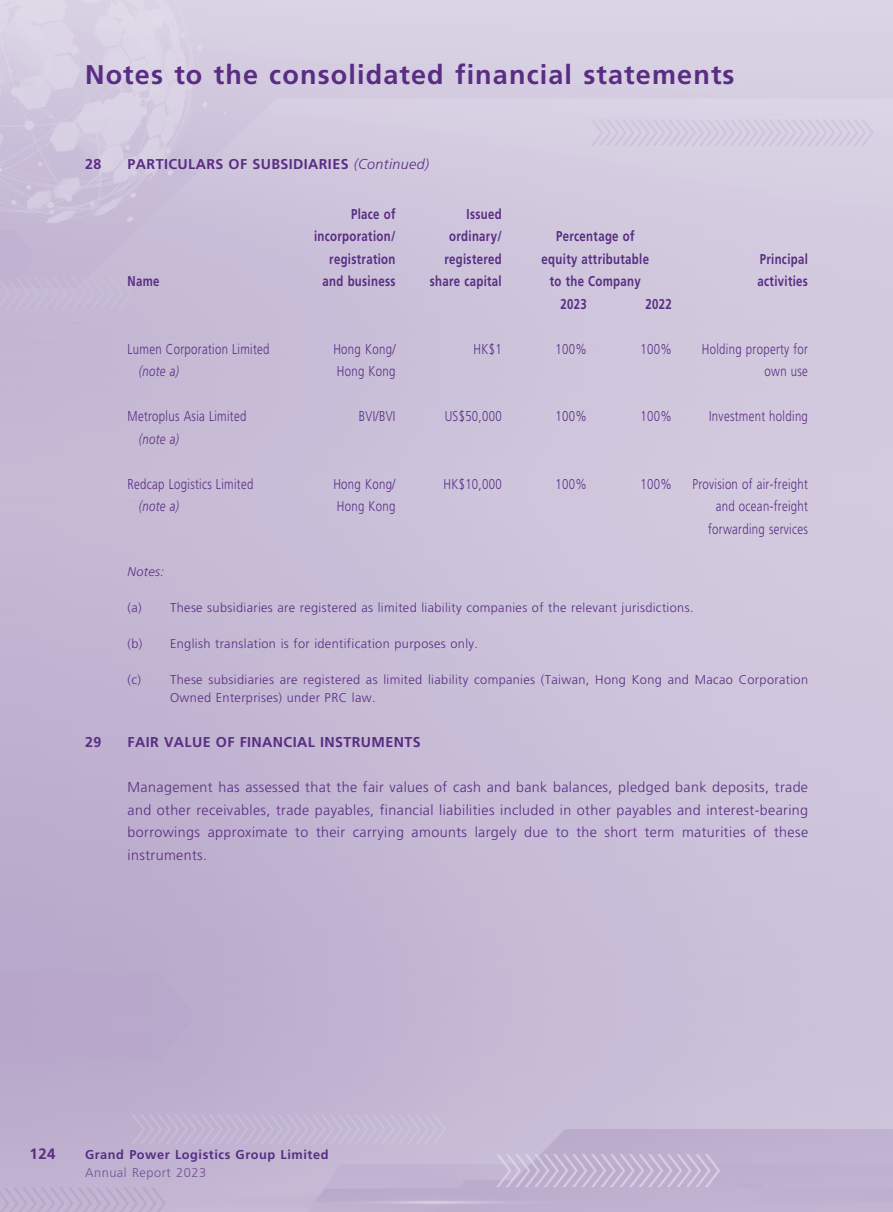
<style>
.page{position:relative;width:893px;height:1212px;background:#fff}
.page>*{position:absolute;margin:0;border:0;box-sizing:border-box;transform-origin:0 0}
.t1{font:700 27px "Frutiger LT Std";letter-spacing:.04em;color:#592d83}
.t2{font:700 15px "Frutiger LT Std";color:#592d83}
.t3{font:300 14.25px/22.5px "Frutiger LT Std";letter-spacing:.03em;color:#592d83;text-align:justify}
.t4{font:300 14.25px/22.5px "Frutiger LT Std";letter-spacing:.03em;color:#592d83;scale:.8 1}
.t5{font:700 14.25px/22.5px "Frutiger LT Std";letter-spacing:.03em;color:#592d83;text-align:right;scale:.8 1}
.t6{font:700 14.25px "Frutiger LT Std";letter-spacing:.03em;color:#592d83}
.t7{font:italic 300 14.25px "Frutiger LT Std";letter-spacing:.03em;color:#592d83;scale:.8 1}
.t8{font:300 12.75px/18px "Frutiger LT Std";letter-spacing:.03em;color:#592d83}
.t9{font:700 12.75px "Frutiger LT Std";letter-spacing:.04em;color:#592d83}
.t10{font:300 12.75px "Frutiger LT Std";letter-spacing:.04em;color:#724f94}
.t11{font:italic 300 12.75px "Frutiger LT Std";letter-spacing:.03em;color:#592d83}
.s1{font-weight:300;font-style:italic}
</style>
<div class="page">
<h1 class="t1" style="left:85px;top:59px;width:651px">Notes to the consolidated financial statements</h1>
<p class="t6" style="left:85px;top:156px;width:18px">28</p>
<p class="t6" style="left:128px;top:156px;width:303px">PARTICULARS OF SUBSIDIARIES <span class="s1">(Continued)</span></p>
<p class="t5" style="left:128px;top:270px;width:41px">Name</p>
<p class="t5" style="left:314px;top:203px;width:103px">Place of incorporation/ registration and business</p>
<p class="t5" style="left:430px;top:203px;width:91px">Issued ordinary/ registered share capital</p>
<p class="t5" style="left:542px;top:225px;width:136px;text-align:center">Percentage of equity attributable to the Company</p>
<p class="t5" style="left:560px;top:293px;width:34px">2023</p>
<p class="t5" style="left:646px;top:293px;width:34px">2022</p>
<p class="t5" style="left:758px;top:248px;width:64px;text-align:left">Principal activities</p>
<p class="t4" style="left:128px;top:338px;width:179px">Lumen Corporation Limited</p>
<p class="t7" style="left:139px;top:363px;width:51px">(note a)</p>
<p class="t4" style="left:333px;top:338px;width:79px">Hong Kong/<br>Hong Kong</p>
<p class="t4" style="left:474px;top:338px;width:37px">HK$1</p>
<p class="t4" style="left:555px;top:338px;width:41px">100%</p>
<p class="t4" style="left:640px;top:338px;width:41px">100%</p>
<p class="t4" style="left:702px;top:338px;width:134px;text-align:right">Holding property for own use</p>
<p class="t4" style="left:128px;top:405px;width:150px">Metroplus Asia Limited</p>
<p class="t7" style="left:139px;top:431px;width:51px">(note a)</p>
<p class="t4" style="left:359px;top:405px;width:47px">BVI/BVI</p>
<p class="t4" style="left:445px;top:405px;width:73px">US$50,000</p>
<p class="t4" style="left:555px;top:405px;width:41px">100%</p>
<p class="t4" style="left:640px;top:405px;width:41px">100%</p>
<p class="t4" style="left:709px;top:405px;width:125px">Investment holding</p>
<p class="t4" style="left:128px;top:473px;width:159px">Redcap Logistics Limited</p>
<p class="t7" style="left:139px;top:498px;width:51px">(note a)</p>
<p class="t4" style="left:333px;top:473px;width:79px">Hong Kong/<br>Hong Kong</p>
<p class="t4" style="left:443px;top:473px;width:74px">HK$10,000</p>
<p class="t4" style="left:555px;top:473px;width:41px">100%</p>
<p class="t4" style="left:640px;top:473px;width:41px">100%</p>
<p class="t4" style="left:692px;top:473px;width:146px;text-align:right">Provision of air-freight and ocean-freight forwarding services</p>
<p class="t11" style="left:128px;top:564px;width:38px">Notes:</p>
<p class="t8" style="left:128px;top:599px;width:567px">(a) These subsidiaries are registered as limited liability companies of the relevant jurisdictions.</p>
<p class="t8" style="left:128px;top:635px;width:352px">(b) English translation is for identification purposes only.</p>
<p class="t8" style="left:170px;top:671px;width:639px;text-indent:-43px">(c) These subsidiaries are registered as limited liability companies (Taiwan, Hong Kong and Macao Corporation<br>Owned Enterprises) under PRC law.</p>
<p class="t6" style="left:85px;top:734px;width:18px">29</p>
<p class="t6" style="left:128px;top:734px;width:295px">FAIR VALUE OF FINANCIAL INSTRUMENTS</p>
<p class="t3" style="left:128px;top:776px;width:682px">Management has assessed that the fair values of cash and bank balances, pledged bank deposits, trade and other receivables, trade payables, financial liabilities included in other payables and interest-bearing borrowings approximate to their carrying amounts largely due to the short term maturities of these instruments.</p>
<p class="t2" style="left:29px;top:1144px;width:28px">124</p>
<p class="t9" style="left:85px;top:1147px;width:245px">Grand Power Logistics Group Limited</p>
<p class="t10" style="left:85px;top:1165px;width:123px">Annual Report 2023</p>
</div>
